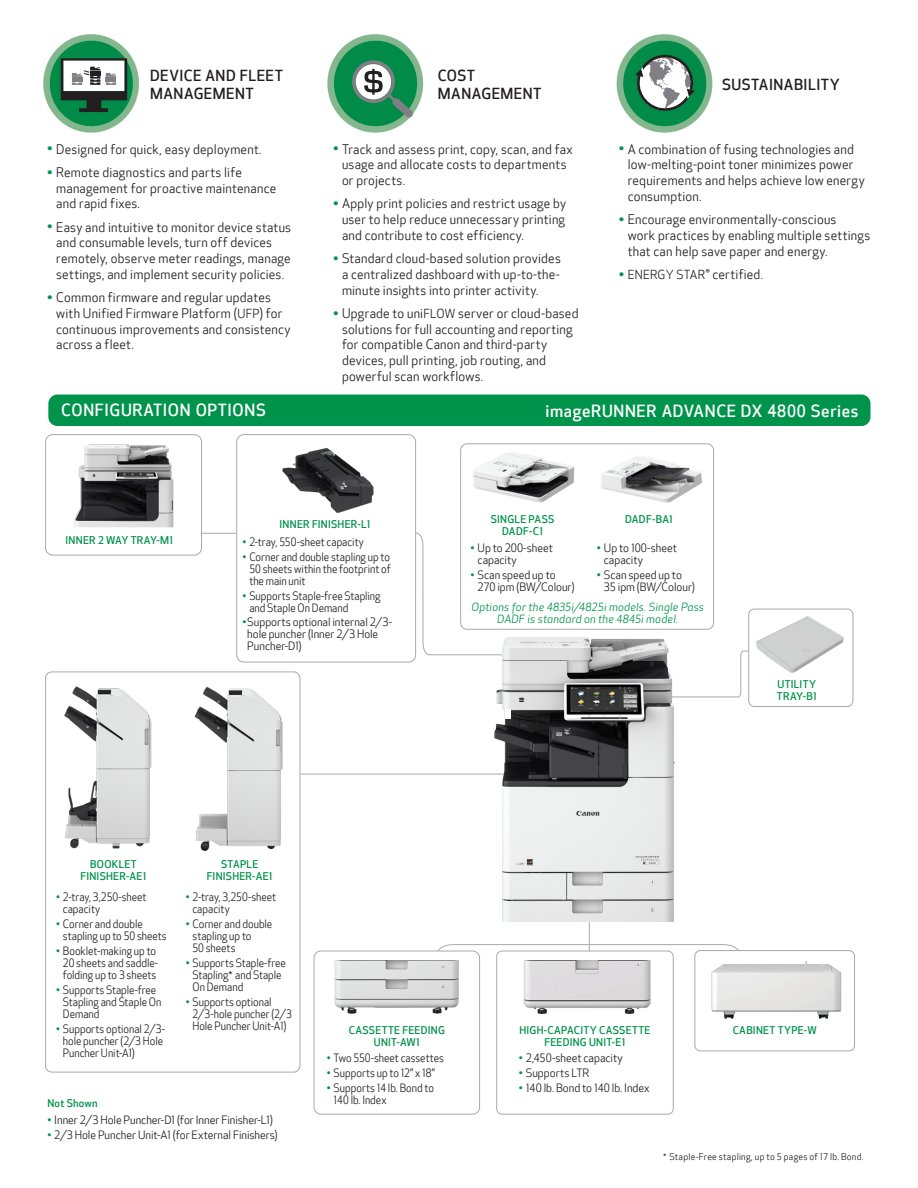
<style>
.page{position:relative;width:918px;height:1188px;background:#fff}
.page>*{position:absolute;margin:0;border:0;box-sizing:border-box;transform-origin:0 0}
.t1{font:500 16.5px "Optic Sans 301";letter-spacing:.04em;color:#fff}
.orange_subs{font:500 15px/18px "Optic Sans 301";letter-spacing:.035em;color:#231f20}
.t2{font:12.75px/15.8px "Optic Sans 201";letter-spacing:.02em;color:#231f20}
.t3{font:11.1px/12px "Optic Sans 201";color:#231f20;scale:.95 1}
.t4{font:11.1px/12px "Optic Sans 201";color:#231f20}
.t5{font:italic 11.1px/11.9px "Optic Sans 202";letter-spacing:.015em;color:#00934c;text-align:center}
.t6{font:500 10.5px/12px "Optic Sans 301";letter-spacing:.025em;color:#00934c;text-align:center}
.t7{font:9px "Optic Sans 201";letter-spacing:.03em;color:#231f20}
.s1{font-size:15px;color:#00934c}
.s2{font-size:12px}
.s3{color:#00934c}
.s4{font-family:"Arial"}
</style>
<div class="page">
<img style="left:43px;top:34px;width:644px;height:99px">
<svg style="left:45px;top:39px;width:237px;height:88px"></svg>
<svg style="left:617px;top:39px;width:96px;height:88px"></svg>
<div style="left:48px;top:395px;width:823px;height:31px;background:#00934c;border-radius:9px"></div>
<svg style="left:333px;top:39px;width:237px;height:88px"></svg>
<hr style="left:589px;top:862px;width:1px;height:125px;background:#a8a9ad">
<svg style="left:436px;top:944px;width:266px;height:11px"></svg>
<div style="left:45px;top:672px;width:255px;height:400px;border:1px solid #a8a9ad;border-radius:6px"></div>
<img style="left:490px;top:637px;width:185px;height:284px">
<div style="left:460px;top:443px;width:254px;height:187px;border:1px solid #a8a9ad;border-radius:6px"></div>
<div style="left:45px;top:434px;width:157px;height:121px;border:1px solid #a8a9ad;border-radius:7px"></div>
<div style="left:497px;top:951px;width:176px;height:163px;background:#fff;border-radius:6px"></div>
<div style="left:496px;top:951px;width:178px;height:164px;border:1px solid #a8a9ad;border-radius:6px"></div>
<img style="left:523px;top:960px;width:128px;height:54px">
<div style="left:314px;top:951px;width:166px;height:163px;background:#fff;border-radius:7px"></div>
<div style="left:314px;top:951px;width:166px;height:164px;border:1px solid #a8a9ad;border-radius:7px"></div>
<div style="left:695px;top:951px;width:160px;height:100px;background:#fff;border-radius:6px"></div>
<div style="left:694px;top:950px;width:161px;height:101px;border:1px solid #a8a9ad;border-radius:6px"></div>
<img style="left:472px;top:452px;width:103px;height:51px">
<img style="left:601px;top:456px;width:101px;height:47px">
<div style="left:488px;top:777px;width:14px;height:152px;background:#fff"></div>
<div style="left:506px;top:709px;width:5px;height:10px;background:#fff"></div>
<img style="left:194px;top:687px;width:89px;height:165px">
<img style="left:64px;top:686px;width:88px;height:163px">
<img style="left:702px;top:944px;width:146px;height:75px">
<img style="left:334px;top:960px;width:125px;height:54px">
<svg style="left:670px;top:650px;width:78px;height:48px"></svg>
<svg style="left:201px;top:533px;width:302px;height:123px"></svg>
<div style="left:237px;top:435px;width:179px;height:227px;background:#fff;border-radius:7px"></div>
<div style="left:236px;top:434px;width:180px;height:228px;border:1px solid #a8a9ad;border-radius:7px"></div>
<img style="left:282px;top:447px;width:92px;height:66px">
<hr style="left:300px;top:774px;width:204px;height:1px;background:#a8a9ad">
<div style="left:748px;top:609px;width:105px;height:98px;border:1px solid #a8a9ad;border-radius:6px"></div>
<img style="left:756px;top:616px;width:88px;height:57px">
<img style="left:74px;top:444px;width:100px;height:83px">
<h1 class="orange_subs" style="left:150px;top:67px;width:135px">DEVICE AND FLEET<br>MANAGEMENT</h1>
<h1 class="orange_subs" style="left:438px;top:67px;width:105px">COST<br>MANAGEMENT</h1>
<h1 class="orange_subs" style="left:722px;top:76px;width:119px">SUSTAINABILITY</h1>
<p class="t2" style="left:47px;top:142px;width:216px"><span class="s1">•</span> Designed for quick, easy deployment.</p>
<p class="t2" style="left:56px;top:165px;width:221px;text-indent:-9px"><span class="s1">•</span> Remote diagnostics and parts life management for proactive maintenance and rapid fixes.</p>
<p class="t2" style="left:56px;top:220px;width:236px;text-indent:-9px"><span class="s1">•</span> Easy and intuitive to monitor device status and consumable levels, turn off devices remotely, observe meter readings, manage settings, and implement security policies.</p>
<p class="t2" style="left:56px;top:290px;width:236px;text-indent:-9px"><span class="s1">•</span> Common firmware and regular updates with Unified Firmware Platform (<span class="s2">UFP</span>) for continuous improvements and consistency across a fleet.</p>
<p class="t1" style="left:61px;top:401px;width:206px">CONFIGURATION OPTIONS</p>
<p class="t2" style="left:342px;top:142px;width:232px;text-indent:-9px"><span class="s1">•</span> Track and assess print, copy, scan, and fax usage and allocate costs to departments or projects.</p>
<p class="t2" style="left:342px;top:196px;width:226px;text-align:justify;text-indent:-9px"><span class="s1">•</span> Apply print policies and restrict usage by user to help reduce unnecessary printing and contribute to cost efficiency.</p>
<p class="t2" style="left:342px;top:251px;width:220px;text-align:justify;text-indent:-9px"><span class="s1">•</span> Standard cloud-based solution provides a centralized dashboard with up-to-the&shy;minute insights into printer activity.</p>
<p class="t2" style="left:342px;top:306px;width:238px;text-indent:-9px"><span class="s1">•</span> Upgrade to uni<span class="s2">FLOW</span> server or cloud-based solutions for full accounting and reporting for compatible Canon and third-party devices, pull printing, job routing, and powerful scan workflows.</p>
<p class="t2" style="left:628px;top:142px;width:239px;text-indent:-9px"><span class="s1">•</span> A combination of fusing technologies and low-melting-point toner minimizes power requirements and helps achieve low energy consumption.</p>
<p class="t2" style="left:628px;top:212px;width:244px;text-indent:-9px"><span class="s1">•</span> Encourage environmentally-conscious<br>work practices by enabling multiple settings that can help save paper and energy.</p>
<p class="t2" style="left:619px;top:267px;width:146px"><span class="s1">•</span> <span class="s2">ENERGY STAR</span>® certified.</p>
<p class="t1" style="left:546px;top:402px;width:314px">imageRUNNER ADVANCE DX 4800 Series</p>
<p class="t6" style="left:66px;top:534px;width:109px">INNER 2 WAY TRAY-M1</p>
<p class="t6" style="left:280px;top:518px;width:92px">INNER FINISHER-L1</p>
<p class="t3" style="left:243px;top:536px;width:129px"><span class="s3">•</span> 2-tray, 550-sheet capacity</p>
<p class="t3" style="left:249px;top:551px;width:150px;text-align:justify;text-indent:-7px"><span class="s3">•</span> Corner and double stapling up to 50 sheets within the footprint of the main unit</p>
<p class="t3" style="left:249px;top:590px;width:140px;text-indent:-7px"><span class="s3">•</span> Supports Staple-free Stapling and Staple On Demand</p>
<p class="t4" style="left:247px;top:617px;width:146px;text-indent:-5px"><span class="s3">•</span>Supports optional internal 2/3- hole puncher (Inner 2/3 Hole<br>Puncher-D1)</p>
<p class="t6" style="left:491px;top:514px;width:65px">SINGLE PASS<br>DADF-C1</p>
<p class="t6" style="left:625px;top:514px;width:49px">DADF-BA1</p>
<p class="t4" style="left:478px;top:542px;width:77px;text-indent:-7px"><span class="s3">•</span> Up to 200-sheet capacity</p>
<p class="t4" style="left:478px;top:569px;width:98px;text-indent:-7px"><span class="s3">•</span> Scan speed up to<br>270 ipm (BW/Colour)</p>
<p class="t4" style="left:604px;top:542px;width:74px;text-indent:-7px"><span class="s3">•</span> Up to 100-sheet capacity</p>
<p class="t4" style="left:604px;top:569px;width:93px;text-indent:-7px"><span class="s3">•</span> Scan speed up to<br>35 ipm (BW/Colour)</p>
<p class="t5" style="left:472px;top:601px;width:234px">Options for the 4835i/4825i models. Single Pass<br>DADF is standard on the 4845i model.</p>
<p class="t6" style="left:777px;top:678px;width:41px;text-align:left">UTILITY<br>TRAY-B1</p>
<p class="t6" style="left:81px;top:859px;width:67px">BOOKLET<br>FINISHER-AE1</p>
<p class="t6" style="left:207px;top:859px;width:67px">STAPLE<br>FINISHER-AE1</p>
<p class="t3" style="left:63px;top:891px;width:90px;text-indent:-7px"><span class="s3">•</span> 2-tray, 3,250-sheet capacity</p>
<p class="t3" style="left:63px;top:918px;width:111px;text-indent:-7px"><span class="s3">•</span> Corner and double stapling up to 50 sheets</p>
<p class="t3" style="left:63px;top:945px;width:102px;text-indent:-7px"><span class="s3">•</span> Booklet-making up to<br>20 sheets and saddle&shy;folding up to 3 sheets</p>
<p class="t3" style="left:63px;top:984px;width:105px;text-indent:-7px"><span class="s3">•</span> Supports Staple-free<br>Stapling and Staple On<br>Demand</p>
<p class="t3" style="left:63px;top:1023px;width:109px;text-indent:-7px"><span class="s3">•</span> Supports optional 2/3- hole puncher (2/3 Hole<br>Puncher Unit-A1)</p>
<p class="t3" style="left:192px;top:891px;width:90px;text-indent:-7px"><span class="s3">•</span> 2-tray, 3,250-sheet capacity</p>
<p class="t3" style="left:192px;top:918px;width:86px;text-indent:-7px"><span class="s3">•</span> Corner and double stapling up to<br>50 sheets</p>
<p class="t3" style="left:192px;top:957px;width:100px;text-indent:-7px"><span class="s3">•</span> Supports Staple-free<br>Stapling<span class="s4">*</span> and Staple<br>On Demand</p>
<p class="t3" style="left:192px;top:996px;width:106px;text-indent:-7px"><span class="s3">•</span> Supports optional<br>2/3-hole puncher (2/3<br>Hole Puncher Unit-A1)</p>
<p class="t6" style="left:47px;top:1098px;width:52px">Not Shown</p>
<p class="t4" style="left:47px;top:1114px;width:227px"><span class="s3">•</span> Inner 2/3 Hole Puncher-D1 (for Inner Finisher-L1)</p>
<p class="t4" style="left:47px;top:1129px;width:232px"><span class="s3">•</span> 2/3 Hole Puncher Unit-A1 (for External Finishers)</p>
<p class="t6" style="left:349px;top:1024px;width:98px">CASSETTE FEEDING<br>UNIT-AW1</p>
<p class="t3" style="left:327px;top:1053px;width:125px"><span class="s3">•</span> Two 550-sheet cassettes</p>
<p class="t3" style="left:327px;top:1068px;width:115px"><span class="s3">•</span> Supports up to 12” x 18”</p>
<p class="t3" style="left:334px;top:1083px;width:107px;text-indent:-7px"><span class="s3">•</span> Supports 14 lb. Bond to<br>140 lb. Index</p>
<p class="t6" style="left:519px;top:1024px;width:133px">HIGH-CAPACITY CASSETTE</p>
<p class="t6" style="left:733px;top:1024px;width:86px">CABINET TYPE-W</p>
<p class="t6" style="left:544px;top:1036px;width:83px">FEEDING UNIT-E1</p>
<p class="t4" style="left:519px;top:1053px;width:106px"><span class="s3">•</span> 2,450-sheet capacity</p>
<p class="t4" style="left:519px;top:1068px;width:72px"><span class="s3">•</span> Supports LTR</p>
<p class="t4" style="left:519px;top:1083px;width:132px"><span class="s3">•</span> 140 lb. Bond to 140 lb. Index</p>
<p class="t7" style="left:663px;top:1152px;width:202px"><span class="s4">*</span> Staple-Free stapling, up to 5 pages of 17 lb. Bond.</p>
</div>
